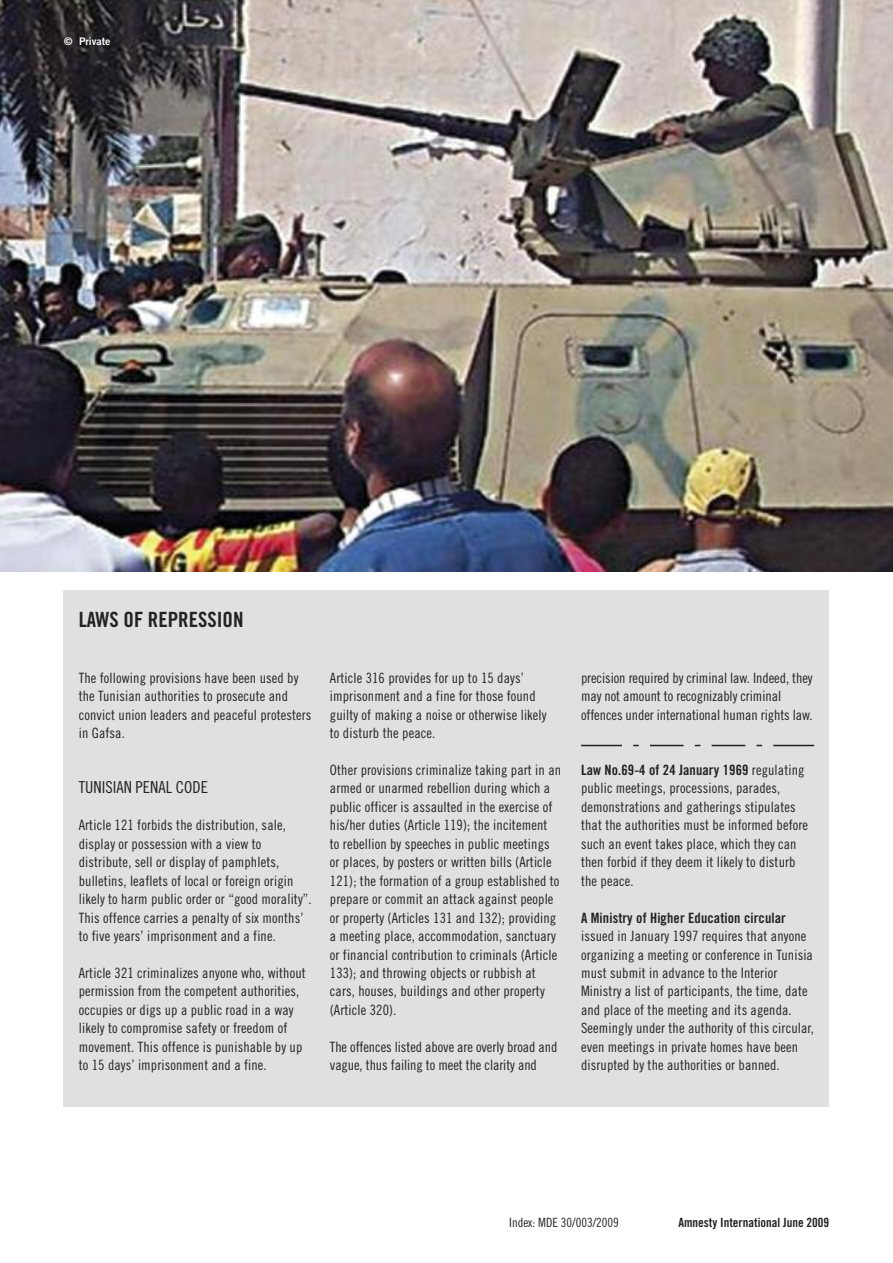
<style>
.page{position:relative;width:893px;height:1263px;background:#fff}
.page>*{position:absolute;margin:0;border:0;box-sizing:border-box;transform-origin:0 0}
.t1{font:21px "Amnesty Trade Gothic Bd Cn 20";color:#222221}
.t2{font:16.5px "Amnesty Trade Gothic Cn 18";color:#222221}
.t3{font:14.25px/18.5px "Amnesty Trade Gothic Cn 18";letter-spacing:.01em;color:#222221}
.t4{font:14.25px "Amnesty Trade Gothic Bd Cn 20 OTF";letter-spacing:.01em;color:#222221}
.t5{font:12.75px "Amnesty Trade Gothic Bd Cn 20 OTF";color:#222221}
.t6{font:12.75px "Amnesty Trade Gothic Cn 18";color:#222221}
.t7{font:10.5px "Amnesty Trade Gothic Bd 2";color:#fff}
.s1{font-family:"Amnesty Trade Gothic Cn 18"}
</style>
<div class="page">
<img style="left:0;top:0;width:893px;height:572px">
<div style="left:64px;top:590px;width:765px;height:517px;background:#dee0e2"></div>
<svg style="left:633px;top:745px;width:130px;height:1px"></svg>
<hr style="left:581px;top:745px;width:41px;height:1px;background:#222221">
<hr style="left:773px;top:745px;width:41px;height:1px;background:#222221">
<p class="t7" style="left:64px;top:34px;width:48px">© Private</p>
<h1 class="t1" style="left:79px;top:607px;width:166px">LAWS OF REPRESSION</h1>
<p class="t3" style="left:79px;top:668px;width:234px">The following provisions have been used by the Tunisian authorities to prosecute and convict union leaders and peaceful protesters in Gafsa.</p>
<p class="t2" style="left:79px;top:778px;width:131px">TUNISIAN PENAL CODE</p>
<p class="t3" style="left:79px;top:816px;width:234px">Article 121 forbids the distribution, sale, display or possession with a view to distribute, sell or display of pamphlets, bulletins, leaflets of local or foreign origin likely to harm public order or “good morality”.<br>This offence carries a penalty of six months’ to five years’ imprisonment and a fine.</p>
<p class="t3" style="left:79px;top:963px;width:229px">Article 321 criminalizes anyone who, without permission from the competent authorities, occupies or digs up a public road in a way likely to compromise safety or freedom of movement. This offence is punishable by up to 15 days’ imprisonment and a fine.</p>
<p class="t3" style="left:330px;top:668px;width:218px">Article 316 provides for up to 15 days’ imprisonment and a fine for those found guilty of making a noise or otherwise likely to disturb the peace.</p>
<p class="t3" style="left:330px;top:760px;width:233px">Other provisions criminalize taking part in an armed or unarmed rebellion during which a public officer is assaulted in the exercise of his/her duties (Article 119); the incitement<br>to rebellion by speeches in public meetings or places, by posters or written bills (Article 121); the formation of a group established to prepare or commit an attack against people or property (Articles 131 and 132); providing a meeting place, accommodation, sanctuary or financial contribution to criminals (Article 133); and throwing objects or rubbish at cars, houses, buildings and other property (Article 320).</p>
<p class="t3" style="left:330px;top:1037px;width:229px">The offences listed above are overly broad and vague, thus failing to meet the clarity and</p>
<p class="t3" style="left:581px;top:668px;width:233px">precision required by criminal law. Indeed, they may not amount to recognizably criminal offences under international human rights law.</p>
<p class="t4" style="left:581px;top:761px;width:225px">Law No.69-4 of 24 January 1969 <span class="s1">regulating</span></p>
<p class="t3" style="left:581px;top:779px;width:229px">public meetings, processions, parades, demonstrations and gatherings stipulates that the authorities must be informed before such an event takes place, which they can then forbid if they deem it likely to disturb the peace.</p>
<p class="t4" style="left:581px;top:909px;width:206px">A Ministry of Higher Education circular</p>
<p class="t3" style="left:581px;top:926px;width:234px">issued in January 1997 requires that anyone organizing a meeting or conference in Tunisia must submit in advance to the Interior Ministry a list of participants, the time, date and place of the meeting and its agenda.<br>Seemingly under the authority of this circular, even meetings in private homes have been disrupted by the authorities or banned.</p>
<p class="t6" style="left:509px;top:1215px;width:111px">Index: MDE 30/003/2009</p>
<p class="t5" style="left:678px;top:1215px;width:152px">Amnesty International June 2009</p>
</div>
